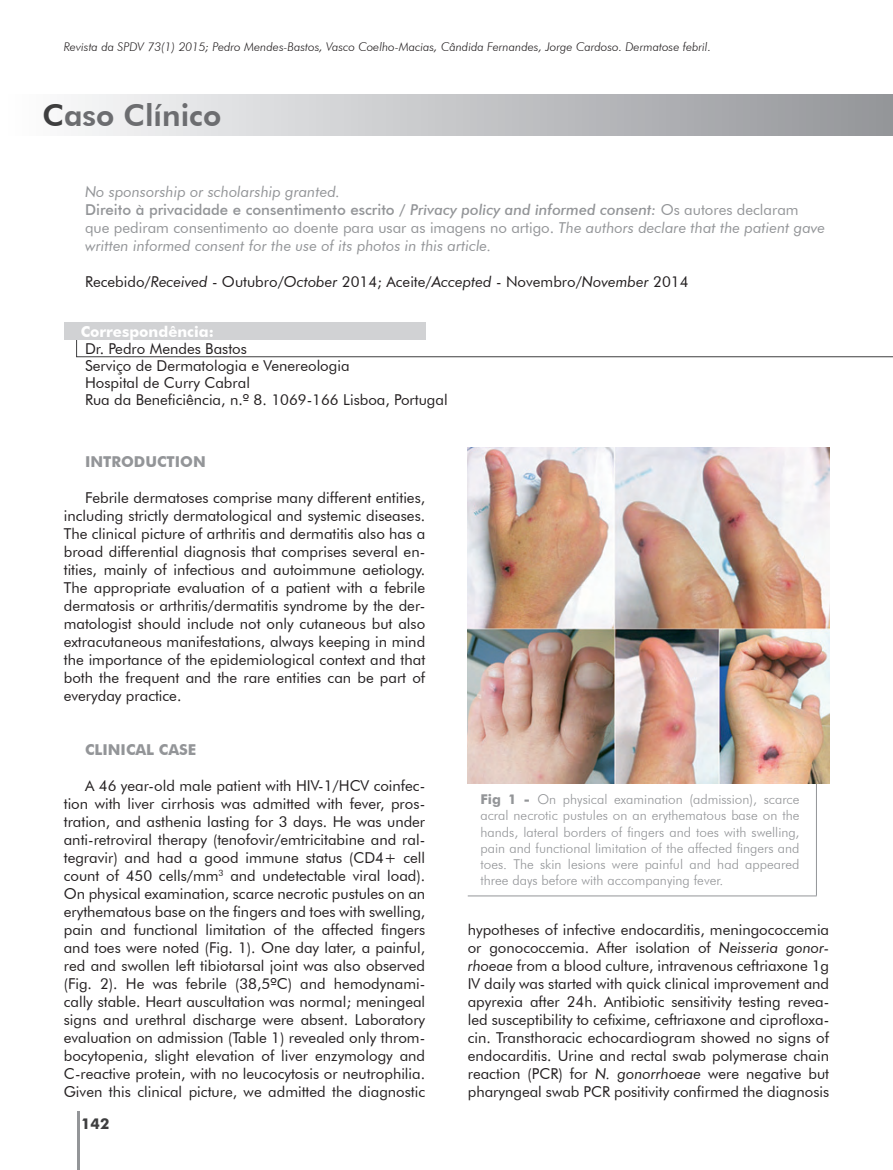
<style>
.page{position:relative;width:893px;height:1170px;background:#fff}
.page>*{position:absolute;margin:0;border:0;box-sizing:border-box;transform-origin:0 0}
.t1{font:800 30px "Futura BT";color:#6c6d70}
.t2{font:15px/18px "Futura BT";color:#231f20;text-align:justify}
.t3{font:italic 15px/18px "Futura BT";color:#939598}
.t4{font:700 15px "Futura BT";color:#939598}
.t5{font:700 15px "Futura BT";color:#fff}
.t6{font:700 15px "Futura BT";color:#3e3e3f}
.t7{font:300 13.5px/16.2px "Futura BT";color:#939598;text-align:justify}
.t8{font:italic 300 12px "Futura BT";color:#231f20}
.s1{color:#3e3e3f}
.s2{font-weight:500;font-style:normal}
.s3{font-weight:500}
.s4{font-style:normal}
.s5{font-style:italic}
.s6{font-weight:700}
</style>
<div class="page">
<div style="left:0;top:94px;width:893px;height:41px;background:linear-gradient(to right,#fdfdfe,#939498)"></div>
<hr style="left:77px;top:1111px;width:3px;height:58px;background:#939598">
<hr style="left:816px;top:783px;width:1px;height:112px;background:#939598">
<hr style="left:468px;top:895px;width:349px;height:1px;background:#939598">
<img style="left:468px;top:448px;width:361px;height:335px">
<svg style="left:76px;top:333px;width:817px;height:24px"></svg>
<div style="left:64px;top:323px;width:361px;height:17px;background:#d1d2d4"></div>
<p class="t8" style="left:64px;top:39px;width:649px">Revista da SPDV 73(1) 2015; Pedro Mendes-Bastos, Vasco Coelho-Macias, Cândida Fernandes, Jorge Cardoso. Dermatose febril.</p>
<h1 class="t1" style="left:43px;top:97px;width:180px"><span class="s1">C</span>aso Clínico</h1>
<p class="t3" style="left:85px;top:182px;width:742px">No sponsorship or scholarship granted.<br><span class="s2">Direito à privacidade e consentimento escrito /</span> <span class="s3">Privacy policy and informed consent:</span> <span class="s4">Os autores declaram que pediram consentimento ao doente para usar as imagens no artigo.</span> The authors declare that the patient gave written informed consent for the use of its photos in this article.</p>
<p class="t2" style="left:85px;top:272px;width:605px">Recebido/<span class="s5">Received</span> - Outubro/<span class="s5">October</span> 2014; Aceite/<span class="s5">Accepted</span> - Novembro/<span class="s5">November</span> 2014</p>
<p class="t5" style="left:81px;top:322px;width:135px">Correspondência:</p>
<p class="t2" style="left:85px;top:340px;width:364px;line-height:17px;text-align:left">Dr. Pedro Mendes Bastos<br>Serviço de Dermatologia e Venereologia<br>Hospital de Curry Cabral<br>Rua da Beneficiência, n.º 8. 1069-166 Lisboa, Portugal</p>
<p class="t4" style="left:85px;top:452px;width:122px">INTRODUCTION</p>
<p class="t2" style="left:64px;top:488px;width:363px;text-indent:21px">Febrile dermatoses comprise many different entities, including strictly dermatological and systemic diseases.<br>The clinical picture of arthritis and dermatitis also has a broad differential diagnosis that comprises several en&shy;tities, mainly of infectious and autoimmune aetiology.<br>The appropriate evaluation of a patient with a febrile dermatosis or arthritis/dermatitis syndrome by the der&shy;matologist should include not only cutaneous but also extracutaneous manifestations, always keeping in mind the importance of the epidemiological context and that both the frequent and the rare entities can be part of everyday practice.</p>
<p class="t4" style="left:85px;top:740px;width:113px">CLINICAL CASE</p>
<p class="t2" style="left:64px;top:776px;width:363px;text-indent:21px">A 46 year-old male patient with HIV-1/HCV coinfec&shy;tion with liver cirrhosis was admitted with fever, pros&shy;tration, and asthenia lasting for 3 days. He was under anti-retroviral therapy (tenofovir/emtricitabine and ral&shy;tegravir) and had a good immune status (CD4+ cell count of 450 cells/mm<sup>3</sup> and undetectable viral load).<br>On physical examination, scarce necrotic pustules on an erythematous base on the fingers and toes with swelling, pain and functional limitation of the affected fingers and toes were noted (Fig. 1). One day later, a painful, red and swollen left tibiotarsal joint was also observed (Fig. 2). He was febrile (38,5ºC) and hemodynami&shy;cally stable. Heart auscultation was normal; meningeal signs and urethral discharge were absent. Laboratory evaluation on admission (Table 1) revealed only throm&shy;bocytopenia, slight elevation of liver enzymology and C-reactive protein, with no leucocytosis or neutrophilia.<br>Given this clinical picture, we admitted the diagnostic</p>
<p class="t6" style="left:81px;top:1114px;width:30px">142</p>
<p class="t7" style="left:480px;top:791px;width:320px"><span class="s6">Fig 1 -</span> On physical examination (admission), scarce acral necrotic pustules on an erythematous base on the hands, lateral borders of fingers and toes with swelling, pain and functional limitation of the affected fingers and toes. The skin lesions were painful and had appeared three days before with accompanying fever.</p>
<p class="t2" style="left:468px;top:920px;width:363px">hypotheses of infective endocarditis, meningococcemia or gonococcemia. After isolation of <span class="s5">Neisseria gonor&shy;rhoeae</span> from a blood culture, intravenous ceftriaxone 1g IV daily was started with quick clinical improvement and apyrexia after 24h. Antibiotic sensitivity testing revea&shy;led susceptibility to cefixime, ceftriaxone and ciprofloxa&shy;cin. Transthoracic echocardiogram showed no signs of endocarditis. Urine and rectal swab polymerase chain reaction (PCR) for <span class="s5">N. gonorrhoeae</span> were negative but pharyngeal swab PCR positivity confirmed the diagnosis</p>
</div>
